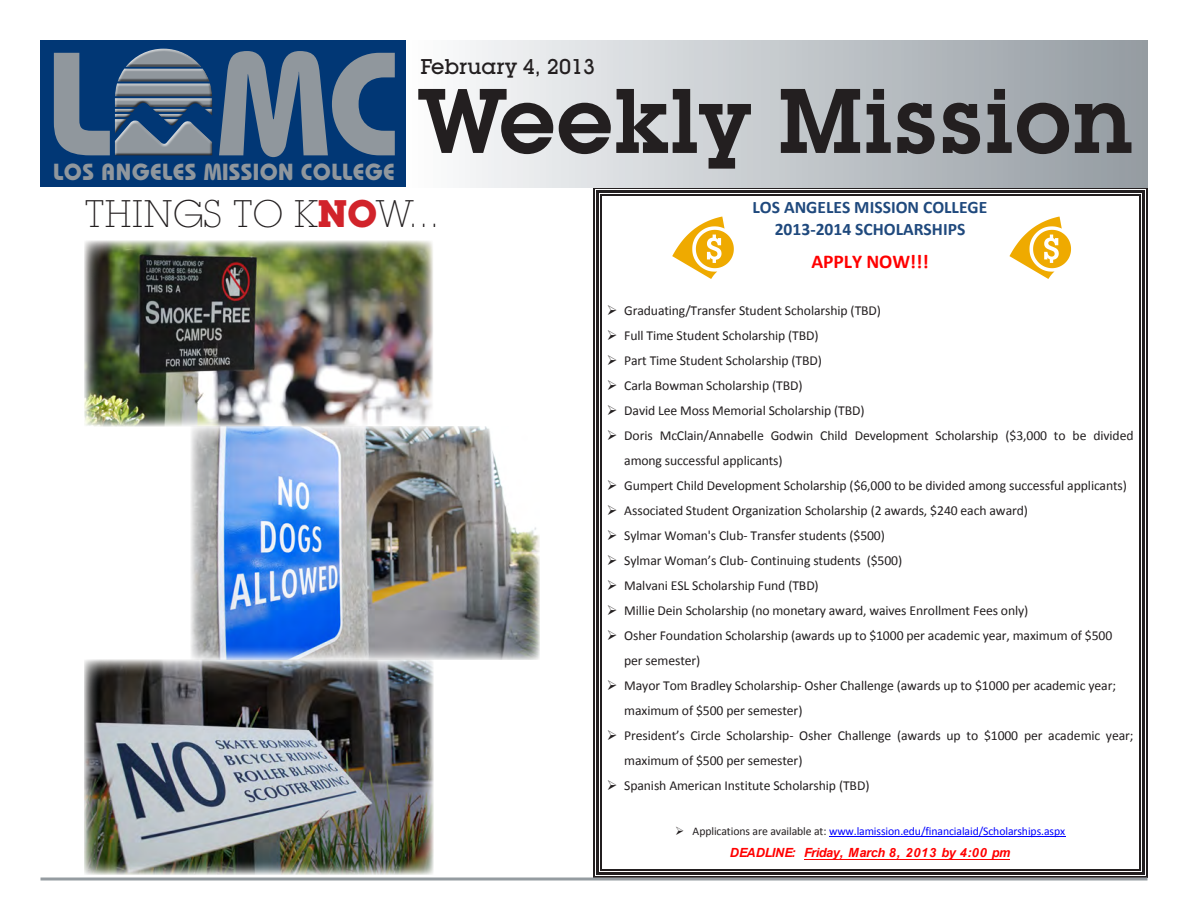
<style>
.page{position:relative;width:1188px;height:918px;background:#fff}
.page>*{position:absolute;margin:0;border:0;box-sizing:border-box;transform-origin:0 0}
.t1{font:600 90px "Lubalin Graph IT Cby BT";color:#231f20}
.t2{font:300 37.8px "Lubalin Graph IT Cby BT Xtra";color:#231f20}
.t3{font:700 23.25px "Bauhaus";letter-spacing:.015em;color:#90979d}
.t4{font:500 21px "Lubalin Graph IT Cby BT";color:#231f20}
.t5{font:700 19.5px "Calibri";letter-spacing:-.005em;color:#f00}
.t6{font:700 17.55px/21.5px "Calibri";color:#1f497d;text-align:center}
.t7{font:13.65px/24.9px "Calibri";letter-spacing:-.01em;color:#231f20}
.t8{font:italic 700 12.6px "Arial";letter-spacing:-.02em;color:#f00}
.t9{font:11.7px "Calibri";letter-spacing:-.01em;color:#00f}
.s1{font-family:"Lubalin Graph IT Cby BT";font-weight:700;color:#d1232a}
.s2{color:#231f20}
</style>
<div class="page">
<hr style="left:601px;top:187px;width:538px;height:1px;background:#231f20">
<hr style="left:601px;top:190px;width:538px;height:3px;background:#231f20">
<hr style="left:601px;top:194px;width:538px;height:1px;background:#231f20">
<hr style="left:829px;top:836px;width:236px;height:1px;background:#00f">
<hr style="left:804px;top:859px;width:206px;height:1px;background:#f00">
<hr style="left:601px;top:876px;width:538px;height:2px;background:#231f20">
<hr style="left:601px;top:872px;width:538px;height:3px;background:#231f20">
<hr style="left:601px;top:869px;width:538px;height:1px;background:#231f20">
<svg style="left:593px;top:187px;width:8px;height:691px"></svg>
<svg style="left:1139px;top:187px;width:8px;height:691px"></svg>
<svg style="left:672px;top:217px;width:62px;height:62px"></svg>
<svg style="left:1009px;top:217px;width:62px;height:62px"></svg>
<div style="left:406px;top:40px;width:742px;height:147px;background:linear-gradient(to right,#fbfcfd,#939aa1)"></div>
<hr style="left:40px;top:878px;width:1108px;height:2px;background:#959ca1">
<div style="left:40px;top:40px;width:366px;height:147px;background:#013775"></div>
<div style="left:113px;top:64px;width:101px;height:92px;background:#231f20;opacity:.75"></div>
<svg style="left:54px;top:49px;width:158px;height:106px"></svg>
<svg style="left:219px;top:51px;width:176px;height:106px"></svg>
<img style="left:85px;top:241px;width:348px;height:185px">
<img style="left:84px;top:660px;width:349px;height:214px">
<img style="left:191px;top:426px;width:349px;height:234px">
<p class="t4" style="left:421px;top:53px;width:176px">February 4, 2013</p>
<p class="t1" style="left:420px;top:66px;width:715px">Weekly Mission</p>
<p class="t2" style="left:84px;top:191px;width:357px">THINGS TO K<span class="s1">NO</span>W...</p>
<p class="t3" style="left:53px;top:158px;width:343px">LOS ANGELES MISSION COLLEGE</p>
<p class="t6" style="left:753px;top:197px;width:236px">LOS ANGELES MISSION COLLEGE<br>2013-2014 SCHOLARSHIPS</p>
<p class="t5" style="left:812px;top:249px;width:119px">APPLY NOW!!!</p>
<p class="t7" style="left:607px;top:298px;width:276px">➢ Graduating/Transfer Student Scholarship (TBD)</p>
<p class="t7" style="left:607px;top:323px;width:213px">➢ Full Time Student Scholarship (TBD)</p>
<p class="t7" style="left:607px;top:348px;width:217px">➢ Part Time Student Scholarship (TBD)</p>
<p class="t7" style="left:607px;top:373px;width:197px">➢ Carla Bowman Scholarship (TBD)</p>
<p class="t7" style="left:607px;top:398px;width:260px">➢ David Lee Moss Memorial Scholarship (TBD)</p>
<p class="t7" style="left:624px;top:423px;width:511px;text-indent:-18px">➢ Doris McClain/Annabelle Godwin Child Development Scholarship ($3,000 to be divided among successful applicants)</p>
<p class="t7" style="left:607px;top:473px;width:522px">➢ Gumpert Child Development Scholarship ($6,000 to be divided among successful applicants)</p>
<p class="t7" style="left:607px;top:498px;width:423px">➢ Associated Student Organization Scholarship (2 awards, $240 each award)</p>
<p class="t7" style="left:607px;top:523px;width:280px">➢ Sylmar Woman's Club- Transfer students ($500)</p>
<p class="t7" style="left:607px;top:548px;width:297px">➢ Sylmar Woman’s Club- Continuing students ($500)</p>
<p class="t7" style="left:607px;top:573px;width:214px">➢ Malvani ESL Scholarship Fund (TBD)</p>
<p class="t7" style="left:607px;top:598px;width:423px">➢ Millie Dein Scholarship (no monetary award, waives Enrollment Fees only)</p>
<p class="t7" style="left:624px;top:623px;width:490px;text-indent:-18px">➢ Osher Foundation Scholarship (awards up to $1000 per academic year, maximum of $500 per semester)</p>
<p class="t7" style="left:624px;top:673px;width:493px;text-indent:-18px">➢ Mayor Tom Bradley Scholarship- Osher Challenge (awards up to $1000 per academic year; maximum of $500 per semester)</p>
<p class="t7" style="left:624px;top:723px;width:511px;text-indent:-18px">➢ President’s Circle Scholarship- Osher Challenge (awards up to $1000 per academic year; maximum of $500 per semester)</p>
<p class="t7" style="left:607px;top:773px;width:264px">➢ Spanish American Institute Scholarship (TBD)</p>
<p class="t9" style="left:675px;top:823px;width:392px"><span class="s2">➢ Applications are available at:</span> www.lamission.edu/financialaid/Scholarships.aspx</p>
<p class="t8" style="left:730px;top:845px;width:282px">DEADLINE: Friday, March 8, 2013 by 4:00 pm</p>
</div>
